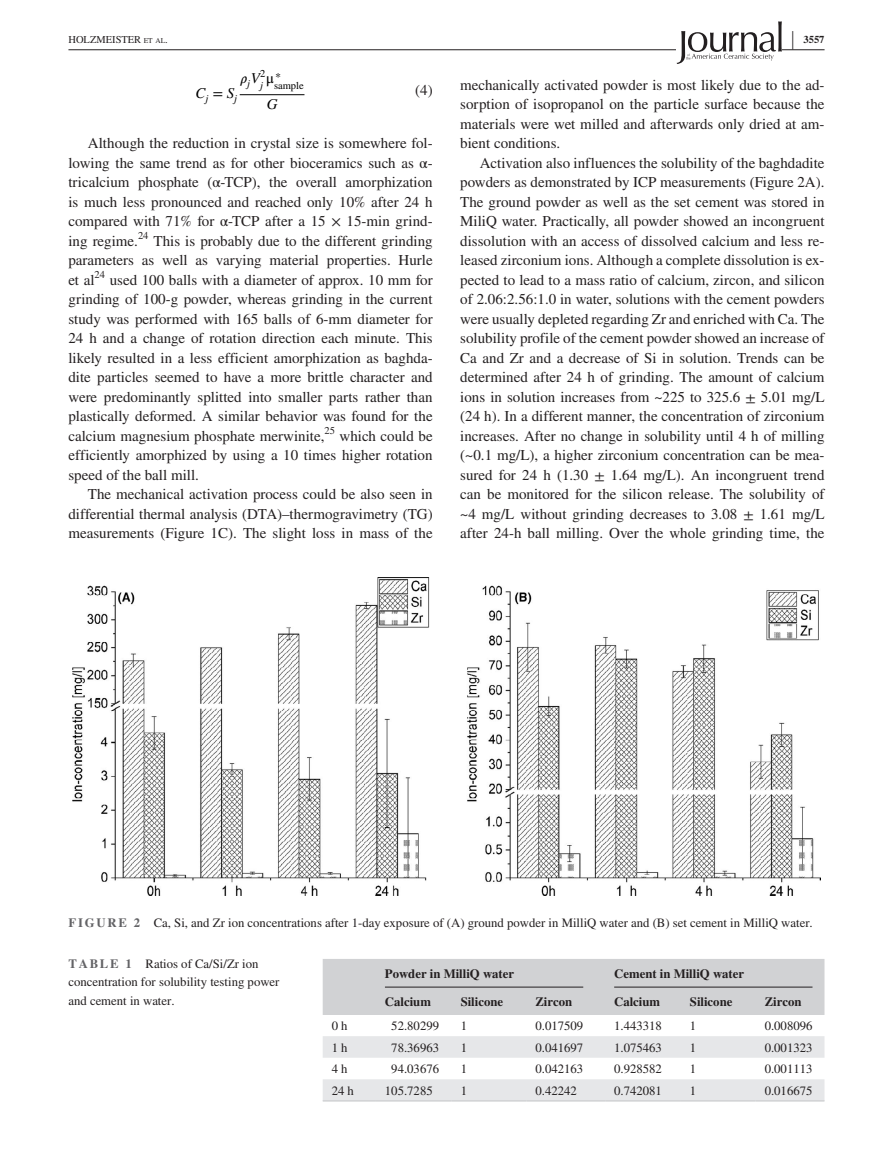
<style>
.page{position:relative;width:893px;height:1174px;background:#fff}
.page>*{position:absolute;margin:0;border:0;box-sizing:border-box;transform-origin:0 0}
.t1{font:700 25.95px "STIX";color:#231f20;scale:.36 1}
.t2{font:15px/19.5px "STIX";color:#231f20;text-align:justify}
.t3{font:italic 15px "STIX Math";color:#000}
.t4{font:italic 15px "STIX General";color:#000}
.t5{font:12.75px/18px "STIX";color:#231f20}
.t6{font:700 12.75px "STIX";color:#231f20}
.t7{font:10.5px "STIX";color:#231f20}
.t8{font:italic 10.5px "STIX General";color:#000}
.t9{font:10.5px "STIX";color:#231f20}
.t10{font:10.5px "STIX General";color:#000}
.t11{font:700 10.5px "STIX";color:#231f20}
.s1{font-size:7.35px}
.s2{font-family:"STIX General"}
.s3{font-weight:700;color:#636366}
</style>
<div class="page">
<hr style="left:68px;top:49px;width:756px;height:1px;background:#231f20">
<svg style="left:677px;top:21px;width:105px;height:43px"></svg>
<hr style="left:240px;top:94px;width:64px;height:1px;background:#000">
<img style="left:72px;top:577px;width:749px;height:318px">
<div style="left:323px;top:959px;width:501px;height:56px;background:#d1d2d4"></div>
<svg style="left:323px;top:1036px;width:501px;height:64px"></svg>
<hr style="left:323px;top:1100px;width:53px;height:1px;background:#d1d2d4">
<hr style="left:376px;top:1100px;width:76px;height:1px;background:#d1d2d4">
<hr style="left:452px;top:1100px;width:74px;height:1px;background:#d1d2d4">
<hr style="left:526px;top:1100px;width:79px;height:1px;background:#d1d2d4">
<hr style="left:605px;top:1100px;width:76px;height:1px;background:#d1d2d4">
<hr style="left:681px;top:1100px;width:75px;height:1px;background:#d1d2d4">
<hr style="left:756px;top:1100px;width:68px;height:1px;background:#d1d2d4">
<hr style="left:385px;top:986px;width:198px;height:1px;background:#231f20">
<hr style="left:614px;top:986px;width:198px;height:1px;background:#231f20">
<h1 class="t1" style="left:792px;top:25px;width:7px">|</h1>
<p class="t7" style="left:68px;top:32px;width:101px">HOLZMEISTER <span class="s1">et al</span>.</p>
<p class="t11" style="left:803px;top:33px;width:22px">3557</p>
<p class="t3" style="left:240px;top:69px;width:27px">𝜌<sub>j</sub><span class="s2">V</span><sup>2</sup></p>
<p class="t8" style="left:260px;top:82px;width:22px">j<sup>μ</sup><sup>∗</sup></p>
<p class="t10" style="left:274px;top:82px;width:31px">sample</p>
<p class="t4" style="left:267px;top:99px;width:12px">G</p>
<p class="t4" style="left:196px;top:88px;width:12px">C</p>
<p class="t2" style="left:415px;top:81px;width:19px">(4)</p>
<p class="t8" style="left:206px;top:95px;width:33px">j <sup>=</sup><sup>S</sup>j</p>
<p class="t2" style="left:68px;top:134px;width:366px;text-indent:20px">Although the reduction in crystal size is somewhere fol&shy;lowing the same trend as for other bioceramics such as α&shy;tricalcium phosphate (α-TCP), the overall amorphization is much less pronounced and reached only 10% after 24 h compared with 71% for α-TCP after a 15 × 15-min grind&shy;ing regime.</p>
<p class="t9" style="left:138px;top:228px;width:12px">24</p>
<p class="t2" style="left:68px;top:232px;width:366px;text-indent:85px">This is probably due to the different grinding parameters as well as varying material properties. Hurle et al</p>
<p class="t9" style="left:95px;top:267px;width:12px">24</p>
<p class="t2" style="left:68px;top:271px;width:366px;text-indent:41px">used 100 balls with a diameter of approx. 10 mm for grinding of 100-g powder, whereas grinding in the current study was performed with 165 balls of 6-mm diameter for 24 h and a change of rotation direction each minute. This likely resulted in a less efficient amorphization as baghda&shy;dite particles seemed to have a more brittle character and were predominantly splitted into smaller parts rather than plastically deformed. A similar behavior was found for the calcium magnesium phosphate merwinite,</p>
<p class="t9" style="left:325px;top:423px;width:12px">25</p>
<p class="t2" style="left:68px;top:427px;width:366px;text-indent:271px">which could be efficiently amorphized by using a 10 times higher rotation speed of the ball mill.</p>
<p class="t2" style="left:68px;top:485px;width:366px;text-indent:20px">The mechanical activation process could be also seen in differential thermal analysis (DTA)–thermogravimetry (TG) measurements (Figure 1C). The slight loss in mass of the</p>
<p class="t2" style="left:460px;top:76px;width:366px">mechanically activated powder is most likely due to the ad&shy;sorption of isopropanol on the particle surface because the materials were wet milled and afterwards only dried at am&shy;bient conditions.</p>
<p class="t2" style="left:460px;top:154px;width:366px;text-indent:20px">Activation also influences the solubility of the baghdadite powders as demonstrated by ICP measurements (Figure 2A).<br>The ground powder as well as the set cement was stored in MiliQ water. Practically, all powder showed an incongruent dissolution with an access of dissolved calcium and less re&shy;leased zirconium ions. Although a complete dissolution is ex&shy;pected to lead to a mass ratio of calcium, zircon, and silicon of 2.06:2.56:1.0 in water, solutions with the cement powders were usually depleted regarding Zr and enriched with Ca. The solubility profile of the cement powder showed an increase of Ca and Zr and a decrease of Si in solution. Trends can be determined after 24 h of grinding. The amount of calcium ions in solution increases from ~225 to 325.6 ± 5.01 mg/L (24 h). In a different manner, the concentration of zirconium increases. After no change in solubility until 4 h of milling (~0.1 mg/L), a higher zirconium concentration can be mea&shy;sured for 24 h (1.30 ± 1.64 mg/L). An incongruent trend can be monitored for the silicon release. The solubility of ~4 mg/L without grinding decreases to 3.08 ± 1.61 mg/L after 24-h ball milling. Over the whole grinding time, the</p>
<p class="t5" style="left:68px;top:914px;width:746px"><span class="s3">FIGURE 2</span> Ca, Si, and Zr ion concentrations after 1-day exposure of (A) ground powder in MilliQ water and (B) set cement in MilliQ water.</p>
<p class="t6" style="left:385px;top:965px;width:131px">Powder in MilliQ water</p>
<p class="t6" style="left:614px;top:965px;width:131px">Cement in MilliQ water</p>
<p class="t6" style="left:385px;top:993px;width:48px">Calcium</p>
<p class="t6" style="left:461px;top:993px;width:44px">Silicone</p>
<p class="t6" style="left:535px;top:993px;width:38px">Zircon</p>
<p class="t6" style="left:614px;top:993px;width:48px">Calcium</p>
<p class="t6" style="left:690px;top:993px;width:44px">Silicone</p>
<p class="t6" style="left:765px;top:993px;width:38px">Zircon</p>
<p class="t5" style="left:332px;top:1017px;width:17px">0 h</p>
<p class="t5" style="left:391px;top:1017px;width:49px">52.80299</p>
<p class="t5" style="left:461px;top:1017px;width:8px">1</p>
<p class="t5" style="left:535px;top:1017px;width:49px">0.017509</p>
<p class="t5" style="left:614px;top:1017px;width:49px">1.443318</p>
<p class="t5" style="left:690px;top:1017px;width:8px">1</p>
<p class="t5" style="left:765px;top:1017px;width:49px">0.008096</p>
<p class="t5" style="left:332px;top:1039px;width:17px">1 h</p>
<p class="t5" style="left:391px;top:1039px;width:49px">78.36963</p>
<p class="t5" style="left:461px;top:1039px;width:8px">1</p>
<p class="t5" style="left:535px;top:1039px;width:49px">0.041697</p>
<p class="t5" style="left:614px;top:1039px;width:49px">1.075463</p>
<p class="t5" style="left:690px;top:1039px;width:8px">1</p>
<p class="t5" style="left:765px;top:1039px;width:49px">0.001323</p>
<p class="t5" style="left:332px;top:1060px;width:17px">4 h</p>
<p class="t5" style="left:391px;top:1060px;width:49px">94.03676</p>
<p class="t5" style="left:461px;top:1060px;width:8px">1</p>
<p class="t5" style="left:535px;top:1060px;width:49px">0.042163</p>
<p class="t5" style="left:614px;top:1060px;width:49px">0.928582</p>
<p class="t5" style="left:690px;top:1060px;width:8px">1</p>
<p class="t5" style="left:765px;top:1060px;width:49px">0.001113</p>
<p class="t5" style="left:332px;top:1082px;width:24px">24 h</p>
<p class="t5" style="left:385px;top:1082px;width:49px">105.7285</p>
<p class="t5" style="left:461px;top:1082px;width:8px">1</p>
<p class="t5" style="left:535px;top:1082px;width:43px">0.42242</p>
<p class="t5" style="left:614px;top:1082px;width:49px">0.742081</p>
<p class="t5" style="left:690px;top:1082px;width:8px">1</p>
<p class="t5" style="left:765px;top:1082px;width:49px">0.016675</p>
<p class="t5" style="left:68px;top:956px;width:213px"><span class="s3">TABLE 1</span> Ratios of Ca/Si/Zr ion concentration for solubility testing power and cement in water.</p>
</div>
